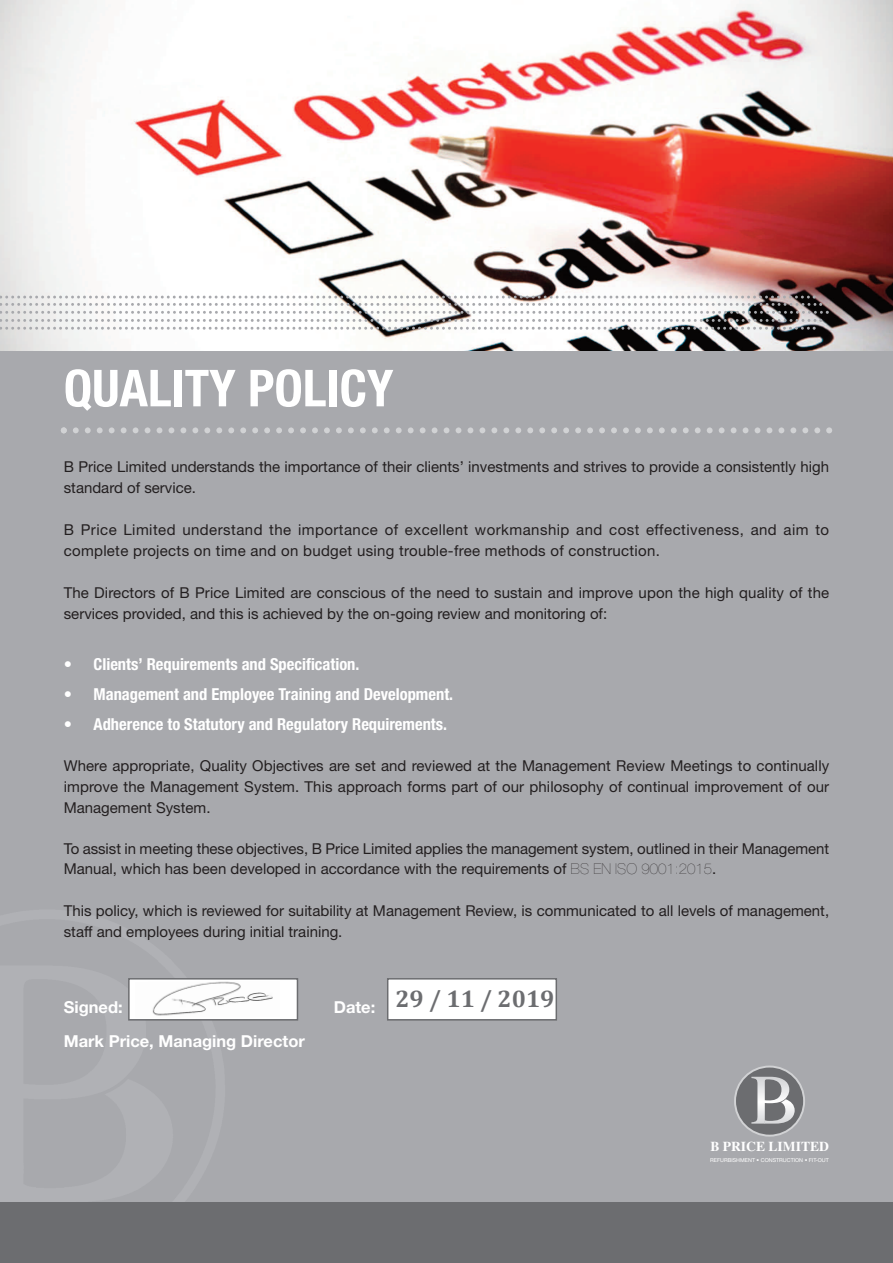
<style>
.page{position:relative;width:893px;height:1263px;background:#fff}
.page>*{position:absolute;margin:0;border:0;box-sizing:border-box;transform-origin:0 0}
.t1{font:700 condensed 51px "Helvetica Neue LT Std";color:#fff}
.t2{font:700 24px "Cambria";color:#6c6d70}
.t3{font:700 condensed 16.5px "Helvetica Neue LT Std";color:#fff}
.t4{font:700 16.5px "Helvetica Neue LT Std";color:#fff}
.t5{font:15px/21px "Helvetica Neue LT Std";color:#231f20}
.t6{font:15px/21px "Helvetica Neue LT Std";letter-spacing:.03em;color:#231f20}
.t7{font:700 13.65px "Times";color:#fff}
.t8{font:5.4px "Helvetica Neue LT Std";color:#fff}
.s1{font-weight:200}
</style>
<div class="page">
<div style="left:0;top:201px;width:893px;height:1008px;background:#a8a9ad"></div>
<img style="left:0;top:0;width:893px;height:350px">
<div style="left:0;top:1202px;width:893px;height:61px;background:#6c6d70"></div>
<svg style="left:735px;top:1066px;width:69px;height:70px;background:#76777a"></svg>
<div style="left:734px;top:1065px;width:71px;height:72px;border:2px solid #d1d2d4;border-radius:50%"></div>
<svg style="left:751px;top:1077px;width:44px;height:47px;background:#9fa0a3"></svg>
<svg style="left:61px;top:427px;width:771px;height:6px"></svg>
<svg style="left:0;top:296px;width:829px;height:34px;background:#d7d6d6"></svg>
<div style="left:130px;top:979px;width:167px;height:40px;background:#fff"></div>
<div style="left:128px;top:978px;width:170px;height:42px;border:2px solid #6c6d70"></div>
<img style="left:135px;top:981px;width:145px;height:37px">
<div style="left:388px;top:979px;width:168px;height:40px;background:#fff"></div>
<div style="left:387px;top:978px;width:170px;height:42px;border:2px solid #6c6d70"></div>
<h1 class="t1" style="left:64px;top:369px;width:331px">QUALITY POLICY</h1>
<p class="t5" style="left:64px;top:458px;width:767px">B Price Limited understands the importance of their clients’ investments and strives to provide a consistently high standard of service.</p>
<p class="t6" style="left:64px;top:521px;width:767px">B Price Limited understand the importance of excellent workmanship and cost effectiveness, and aim to complete projects on time and on budget using trouble-free methods of construction.</p>
<p class="t5" style="left:64px;top:584px;width:767px">The Directors of B Price Limited are conscious of the need to sustain and improve upon the high quality of the services provided, and this is achieved by the on-going review and monitoring of:</p>
<p class="t3" style="left:64px;top:658px;width:297px">• Clients’ Requirements and Specification.</p>
<p class="t3" style="left:64px;top:688px;width:391px">• Management and Employee Training and Development.</p>
<p class="t3" style="left:64px;top:718px;width:385px">• Adherence to Statutory and Regulatory Requirements.</p>
<p class="t5" style="left:64px;top:757px;width:767px;text-align:justify">Where appropriate, Quality Objectives are set and reviewed at the Management Review Meetings to continually improve the Management System. This approach forms part of our philosophy of continual improvement of our Management System.</p>
<p class="t5" style="left:64px;top:840px;width:767px;line-height:20px">To assist in meeting these objectives, B Price Limited applies the management system, outlined in their Management<br>Manual, which has been developed in accordance with the requirements of <span class="s1">BS EN ISO 9001:2015</span>.</p>
<p class="t5" style="left:64px;top:902px;width:767px">This policy, which is reviewed for suitability at Management Review, is communicated to all levels of management, staff and employees during initial training.</p>
<p class="t4" style="left:64px;top:1000px;width:60px">Signed:</p>
<p class="t4" style="left:334px;top:1000px;width:43px">Date:</p>
<p class="t4" style="left:64px;top:1035px;width:243px">Mark Price, Managing Director</p>
<h2 class="t2" style="left:395px;top:981px;width:161px">29 / 11 / 2019</h2>
<p class="t7" style="left:710px;top:1142px;width:120px">B PRICE LIMITED</p>
<p class="t8" style="left:710px;top:1157px;width:120px">REFURBISHMENT • CONSTRUCTION • FIT-OUT</p>
</div>
